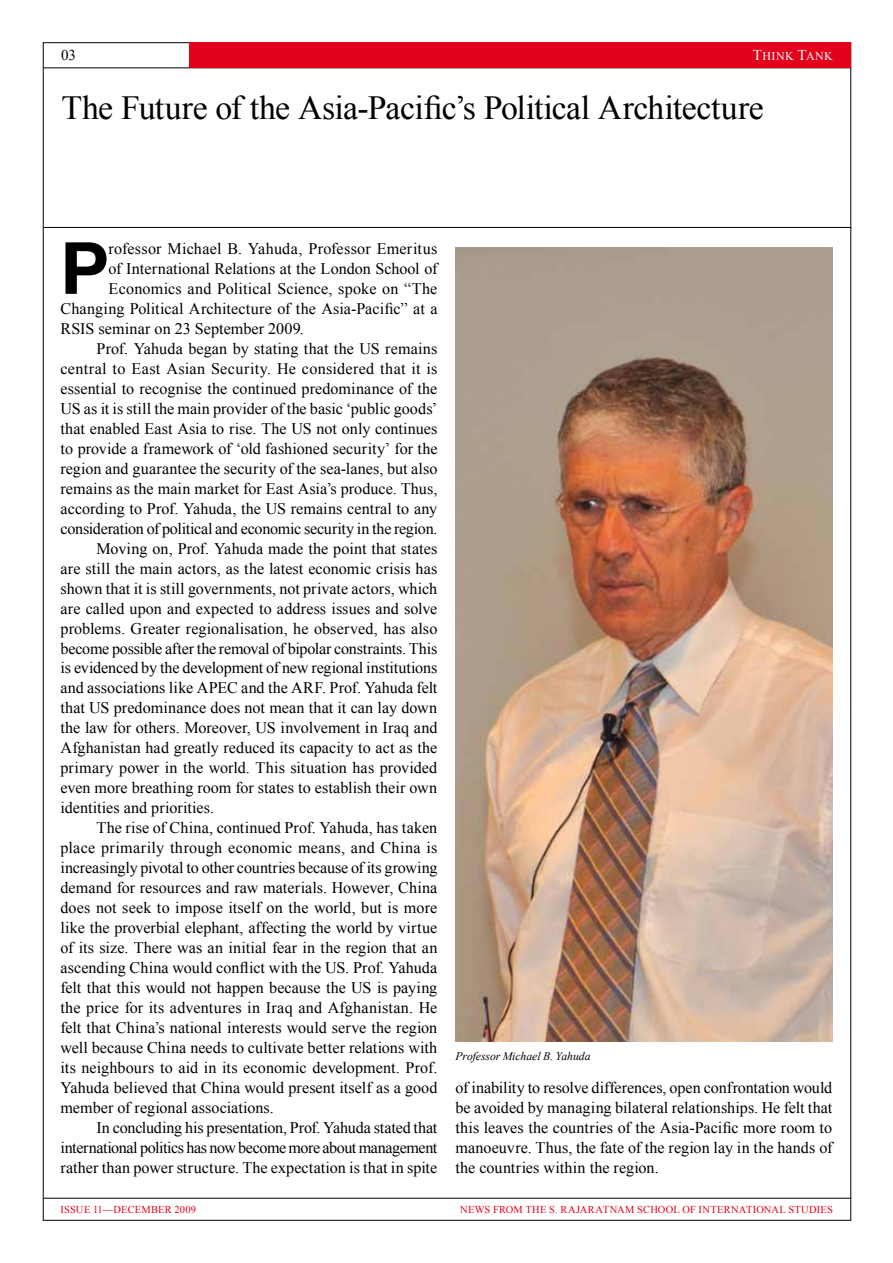
<style>
.page{position:relative;width:893px;height:1263px;background:#fff}
.page>*{position:absolute;margin:0;border:0;box-sizing:border-box;transform-origin:0 0}
.t1{font:700 72.15px "Helvetica Neue";color:#000}
.t2{font:33.75px "Times New Roman";letter-spacing:-.015em;color:#000}
.t3{font:16.2px/20px "Times New Roman";letter-spacing:.005em;color:#000;text-align:justify}
.t4{font:16.2px "Times New Roman";letter-spacing:-.015em;color:#000}
.t5{font:16.2px "Times New Roman";letter-spacing:-.02em;color:#000}
.t6{font:16.2px "Times New Roman";letter-spacing:.025em;color:#000}
.t7{font:15px "Times New Roman";color:#000}
.t8{font:12px "Times New Roman";color:#fff}
.t9{font:italic 11.7px "Times New Roman";letter-spacing:-.005em;color:#000}
.t10{font:10.5px "Times New Roman";letter-spacing:.01em;color:#e2001a}
.t11{font:10.5px "Times New Roman";letter-spacing:.03em;color:#e2001a}
.s1{font-size:15px}
</style>
<div class="page">
<hr style="left:43px;top:1198px;width:808px;height:1px;background:#000">
<hr style="left:43px;top:68px;width:808px;height:1px;background:#000">
<svg style="left:189px;top:43px;width:1px;height:25px"></svg>
<div style="left:190px;top:43px;width:661px;height:25px;background:#e2001a"></div>
<hr style="left:43px;top:227px;width:808px;height:1px;background:#000">
<img style="left:455px;top:247px;width:377px;height:795px">
<p class="t7" style="left:61px;top:45px;width:16px">03</p>
<p class="t8" style="left:753px;top:48px;width:19px"><span class="s1">T</span>HINK</p>
<p class="t8" style="left:797px;top:48px;width:19px"><span class="s1">T</span>ANK</p>
<h2 class="t2" style="left:61px;top:85px;width:704px">The Future of the Asia-Pacific’s Political Architecture</h2>
<h1 class="t1" style="left:61px;top:223px;width:50px">P</h1>
<p class="t3" style="left:109px;top:238px;width:330px">rofessor Michael B. Yahuda, Professor Emeritus</p>
<p class="t3" style="left:109px;top:258px;width:330px">of International Relations at the London School of</p>
<p class="t3" style="left:109px;top:278px;width:330px">Economics and Political Science, spoke on “The</p>
<p class="t3" style="left:61px;top:298px;width:378px">Changing Political Architecture of the Asia-Pacific” at a</p>
<p class="t3" style="left:61px;top:318px;width:245px">RSIS seminar on 23 September 2009.</p>
<p class="t3" style="left:97px;top:338px;width:342px">Prof. Yahuda began by stating that the US remains</p>
<p class="t6" style="left:61px;top:357px;width:378px">central to East Asian Security. He considered that it is</p>
<p class="t3" style="left:60px;top:378px;width:378px">essential to recognise the continued predominance of the</p>
<p class="t3" style="left:60px;top:398px;width:378px">US as it is still the main provider of the basic ‘public goods’</p>
<p class="t3" style="left:60px;top:418px;width:378px">that enabled East Asia to rise. The US not only continues</p>
<p class="t3" style="left:60px;top:438px;width:378px">to provide a framework of ‘old fashioned security’ for the</p>
<p class="t3" style="left:60px;top:458px;width:378px">region and guarantee the security of the sea-lanes, but also</p>
<p class="t3" style="left:60px;top:478px;width:378px">remains as the main market for East Asia’s produce. Thus,</p>
<p class="t3" style="left:60px;top:498px;width:378px">according to Prof. Yahuda, the US remains central to any</p>
<p class="t3" style="left:60px;top:518px;width:379px">consideration of political and economic security in the region.</p>
<p class="t3" style="left:96px;top:538px;width:342px">Moving on, Prof. Yahuda made the point that states</p>
<p class="t3" style="left:60px;top:558px;width:378px">are still the main actors, as the latest economic crisis has</p>
<p class="t3" style="left:60px;top:578px;width:378px">shown that it is still governments, not private actors, which</p>
<p class="t3" style="left:60px;top:598px;width:378px">are called upon and expected to address issues and solve</p>
<p class="t3" style="left:60px;top:618px;width:378px">problems. Greater regionalisation, he observed, has also</p>
<p class="t4" style="left:60px;top:637px;width:378px">become possible after the removal of bipolar constraints. This</p>
<p class="t3" style="left:60px;top:658px;width:378px">is evidenced by the development of new regional institutions</p>
<p class="t3" style="left:60px;top:678px;width:378px">and associations like APEC and the ARF. Prof. Yahuda felt</p>
<p class="t3" style="left:60px;top:698px;width:378px">that US predominance does not mean that it can lay down</p>
<p class="t3" style="left:60px;top:718px;width:378px">the law for others. Moreover, US involvement in Iraq and</p>
<p class="t3" style="left:60px;top:738px;width:378px">Afghanistan had greatly reduced its capacity to act as the</p>
<p class="t3" style="left:60px;top:758px;width:378px">primary power in the world. This situation has provided</p>
<p class="t3" style="left:60px;top:778px;width:378px">even more breathing room for states to establish their own</p>
<p class="t3" style="left:60px;top:798px;width:155px">identities and priorities.</p>
<p class="t3" style="left:96px;top:818px;width:342px">The rise of China, continued Prof. Yahuda, has taken</p>
<p class="t3" style="left:60px;top:838px;width:378px">place primarily through economic means, and China is</p>
<p class="t3" style="left:60px;top:858px;width:378px">increasingly pivotal to other countries because of its growing</p>
<p class="t3" style="left:60px;top:878px;width:378px">demand for resources and raw materials. However, China</p>
<p class="t3" style="left:60px;top:898px;width:378px">does not seek to impose itself on the world, but is more</p>
<p class="t3" style="left:60px;top:917px;width:378px">like the proverbial elephant, affecting the world by virtue</p>
<p class="t3" style="left:60px;top:937px;width:378px">of its size. There was an initial fear in the region that an</p>
<p class="t3" style="left:60px;top:957px;width:378px">ascending China would conflict with the US. Prof. Yahuda</p>
<p class="t3" style="left:60px;top:977px;width:378px">felt that this would not happen because the US is paying</p>
<p class="t3" style="left:60px;top:997px;width:378px">the price for its adventures in Iraq and Afghanistan. He</p>
<p class="t3" style="left:60px;top:1017px;width:378px">felt that China’s national interests would serve the region</p>
<p class="t3" style="left:60px;top:1037px;width:378px">well because China needs to cultivate better relations with</p>
<p class="t3" style="left:60px;top:1057px;width:378px">its neighbours to aid in its economic development. Prof.</p>
<p class="t3" style="left:60px;top:1077px;width:378px">Yahuda believed that China would present itself as a good</p>
<p class="t3" style="left:60px;top:1097px;width:215px">member of regional associations.</p>
<p class="t3" style="left:96px;top:1117px;width:342px">In concluding his presentation, Prof. Yahuda stated that</p>
<p class="t5" style="left:60px;top:1137px;width:378px">international politics has now become more about management</p>
<p class="t3" style="left:60px;top:1157px;width:378px">rather than power structure. The expectation is that in spite</p>
<p class="t9" style="left:455px;top:1048px;width:137px">Professor Michael B. Yahuda</p>
<p class="t3" style="left:455px;top:1077px;width:378px">of inability to resolve differences, open confrontation would be avoided by managing bilateral relationships. He felt that this leaves the countries of the Asia-Pacific more room to manoeuvre. Thus, the fate of the region lay in the hands of the countries within the region.</p>
<p class="t10" style="left:61px;top:1202px;width:11px">Issu</p>
<p class="t10" style="left:84px;top:1202px;width:114px">e 11—DECEMBER 2009</p>
<p class="t10" style="left:460px;top:1202px;width:9px">News</p>
<p class="t11" style="left:493px;top:1202px;width:225px">from the S. Rajaratnam School of Inter</p>
<p class="t10" style="left:731px;top:1202px;width:72px">nat ional Stud</p>
<p class="t10" style="left:817px;top:1202px;width:11px">ies</p>
</div>
